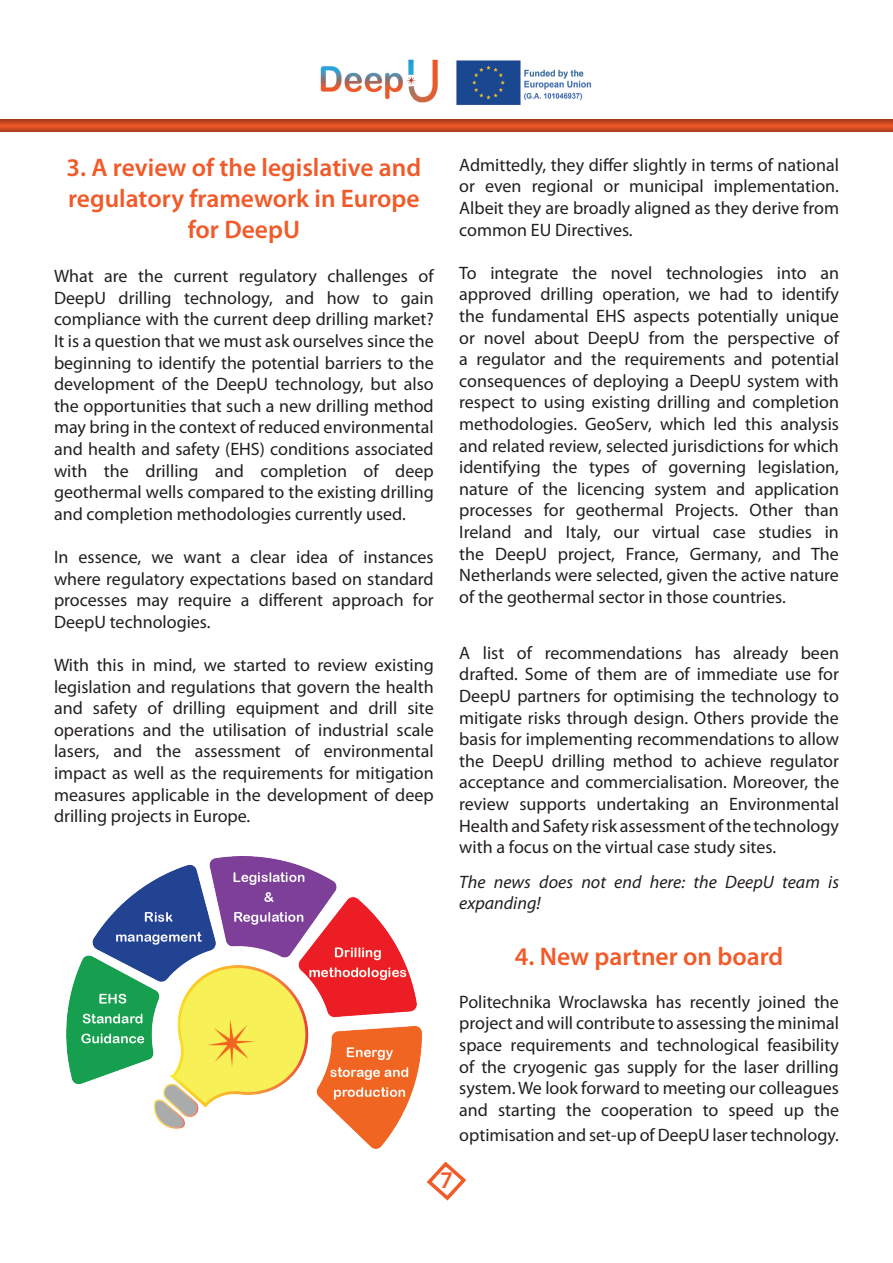
<style>
.page{position:relative;width:893px;height:1263px;background:#fff}
.page>*{position:absolute;margin:0;border:0;box-sizing:border-box;transform-origin:0 0}
.t1{font:600 25.5px/30.6px "Myriad Pro";color:#f15a29;text-align:center}
.t2{font:600 24px "Myriad Pro";color:#f15a29}
.t3{font:18px/21.6px "Myriad Pro";color:#231f20;text-align:justify}
.t4{font:italic 18px/21.6px "Myriad Pro";color:#231f20}
</style>
<div class="page">
<img style="left:320px;top:59px;width:272px;height:46px">
<div style="left:0;top:119px;width:893px;height:15px;background:#231f20;opacity:.5"></div>
<svg style="left:426px;top:1161px;width:41px;height:40px"></svg>
<img style="left:66px;top:856px;width:356px;height:292px">
<h1 class="t1" style="left:66px;top:152px;width:356px">3. A review of the legislative and regulatory framework in Europe for DeepU</h1>
<p class="t3" style="left:54px;top:265px;width:381px">What are the current regulatory challenges of DeepU drilling technology, and how to gain compliance with the current deep drilling market?<br>It is a question that we must ask ourselves since the beginning to identify the potential barriers to the development of the DeepU technology, but also the opportunities that such a new drilling method may bring in the context of reduced environmental and health and safety (EHS) conditions associated with the drilling and completion of deep geothermal wells compared to the existing drilling and completion methodologies currently used.</p>
<p class="t3" style="left:54px;top:546px;width:381px">In essence, we want a clear idea of instances where regulatory expectations based on standard processes may require a different approach for DeepU technologies.</p>
<p class="t3" style="left:54px;top:654px;width:381px">With this in mind, we started to review existing legislation and regulations that govern the health and safety of drilling equipment and drill site operations and the utilisation of industrial scale lasers, and the assessment of environmental impact as well as the requirements for mitigation measures applicable in the development of deep drilling projects in Europe.</p>
<p class="t3" style="left:459px;top:154px;width:381px">Admittedly, they differ slightly in terms of national or even regional or municipal implementation.<br>Albeit they are broadly aligned as they derive from common EU Directives.</p>
<p class="t3" style="left:459px;top:262px;width:381px">To integrate the novel technologies into an approved drilling operation, we had to identify the fundamental EHS aspects potentially unique or novel about DeepU from the perspective of a regulator and the requirements and potential consequences of deploying a DeepU system with respect to using existing drilling and completion methodologies. GeoServ, which led this analysis and related review, selected jurisdictions for which identifying the types of governing legislation, nature of the licencing system and application processes for geothermal Projects. Other than Ireland and Italy, our virtual case studies in the DeepU project, France, Germany, and The Netherlands were selected, given the active nature of the geothermal sector in those countries.</p>
<p class="t3" style="left:459px;top:642px;width:381px">A list of recommendations has already been drafted. Some of them are of immediate use for DeepU partners for optimising the technology to mitigate risks through design. Others provide the basis for implementing recommendations to allow the DeepU drilling method to achieve regulator acceptance and commercialisation. Moreover, the review supports undertaking an Environmental Health and Safety risk assessment of the technology with a focus on the virtual case study sites.</p>
<p class="t4" style="left:459px;top:870px;width:381px">The news does not end here: the DeepU team is expanding!</p>
<h1 class="t1" style="left:515px;top:940px;width:270px">4. New partner on board</h1>
<p class="t3" style="left:459px;top:991px;width:381px">Politechnika Wroclawska has recently joined the project and will contribute to assessing the minimal space requirements and technological feasibility of the cryogenic gas supply for the laser drilling system. We look forward to meeting our colleagues and starting the cooperation to speed up the</p>
<p class="t3" style="left:459px;top:1123px;width:381px">optimisation and set-up of DeepU laser technology.</p>
<h2 class="t2" style="left:440px;top:1165px;width:14px">7</h2>
</div>
